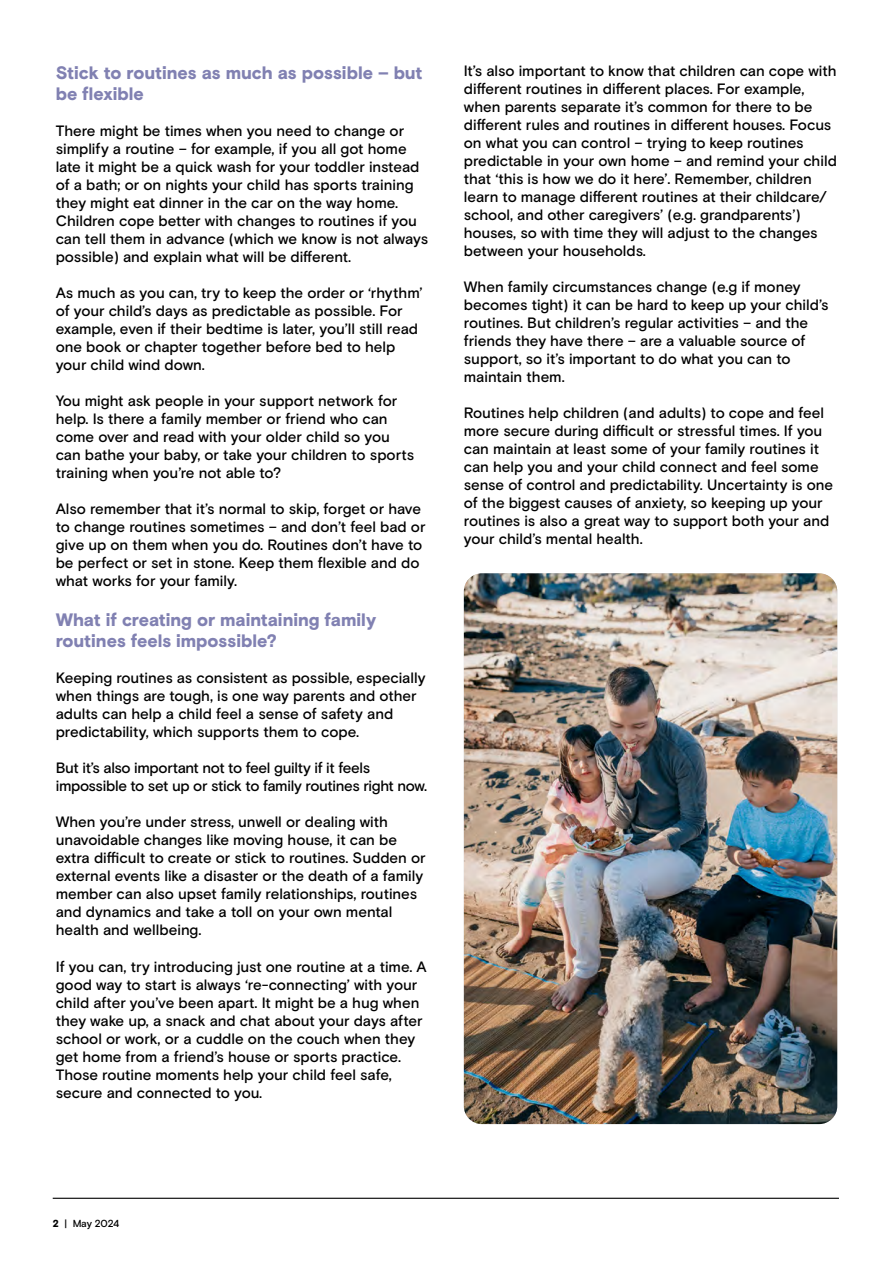
<style>
.page{position:relative;width:893px;height:1263px;background:#fff}
.page>*{position:absolute;margin:0;border:0;box-sizing:border-box;transform-origin:0 0}
.t1{font:900 18px/21.6px "Basis Grotesque Pro";letter-spacing:-.005em;color:#8181b2}
.t2{font:500 15px/18px "Basis Grotesque Pro";letter-spacing:-.005em;color:#000}
.t3{font:500 15px/18px "Basis Grotesque Pro";letter-spacing:-.025em;color:#000}
.t4{font:500 10.2px "Basis Grotesque Pro";letter-spacing:-.02em;color:#000}
.s1{font-weight:900}
</style>
<div class="page">
<hr style="left:53px;top:1198px;width:786px;height:1px;background:#000">
<img style="left:464px;top:573px;width:373px;height:551px">
<p class="t1" style="left:56px;top:62px;width:368px">Stick to routines as much as possible – but be flexible</p>
<p class="t2" style="left:56px;top:122px;width:374px">There might be times when you need to change or simplify a routine – for example, if you all got home late it might be a quick wash for your toddler instead of a bath; or on nights your child has sports training they might eat dinner in the car on the way home.<br>Children cope better with changes to routines if you can tell them in advance (which we know is not always possible) and explain what will be different.</p>
<p class="t2" style="left:56px;top:284px;width:368px">As much as you can, try to keep the order or ‘rhythm’ of your child’s days as predictable as possible. For example, even if their bedtime is later, you’ll still read one book or chapter together before bed to help your child wind down.</p>
<p class="t2" style="left:56px;top:392px;width:360px">You might ask people in your support network for help. Is there a family member or friend who can come over and read with your older child so you can bathe your baby, or take your children to sports training when you’re not able to?</p>
<p class="t2" style="left:56px;top:500px;width:371px">Also remember that it’s normal to skip, forget or have to change routines sometimes – and don’t feel bad or give up on them when you do. Routines don’t have to be perfect or set in stone. Keep them flexible and do what works for your family.</p>
<p class="t1" style="left:56px;top:610px;width:322px">What if creating or maintaining family routines feels impossible?</p>
<p class="t2" style="left:56px;top:670px;width:371px">Keeping routines as consistent as possible, especially when things are tough, is one way parents and other adults can help a child feel a sense of safety and predictability, which supports them to cope.</p>
<p class="t3" style="left:56px;top:760px;width:373px">But it’s also important not to feel guilty if it feels impossible to set up or stick to family routines right now.</p>
<p class="t2" style="left:56px;top:814px;width:372px">When you’re under stress, unwell or dealing with unavoidable changes like moving house, it can be extra difficult to create or stick to routines. Sudden or external events like a disaster or the death of a family member can also upset family relationships, routines and dynamics and take a toll on your own mental health and wellbeing.</p>
<p class="t2" style="left:56px;top:958px;width:373px">If you can, try introducing just one routine at a time. A good way to start is always ‘re-connecting’ with your child after you’ve been apart. It might be a hug when they wake up, a snack and chat about your days after school or work, or a cuddle on the couch when they get home from a friend’s house or sports practice.<br>Those routine moments help your child feel safe, secure and connected to you.</p>
<p class="t2" style="left:464px;top:62px;width:375px">It’s also important to know that children can cope with different routines in different places. For example, when parents separate it’s common for there to be different rules and routines in different houses. Focus on what you can control – trying to keep routines predictable in your own home – and remind your child that ‘this is how we do it here’. Remember, children learn to manage different routines at their childcare/ school, and other caregivers’ (e.g. grandparents’) houses, so with time they will adjust to the changes between your households.</p>
<p class="t2" style="left:464px;top:278px;width:366px">When family circumstances change (e.g if money becomes tight) it can be hard to keep up your child’s routines. But children’s regular activities – and the friends they have there – are a valuable source of support, so it’s important to do what you can to maintain them.</p>
<p class="t2" style="left:464px;top:404px;width:371px">Routines help children (and adults) to cope and feel more secure during difficult or stressful times. If you can maintain at least some of your family routines it can help you and your child connect and feel some sense of control and predictability. Uncertainty is one of the biggest causes of anxiety, so keeping up your routines is also a great way to support both your and your child’s mental health.</p>
<p class="t4" style="left:53px;top:1217px;width:68px"><span class="s1">2</span> | May 2024</p>
</div>
